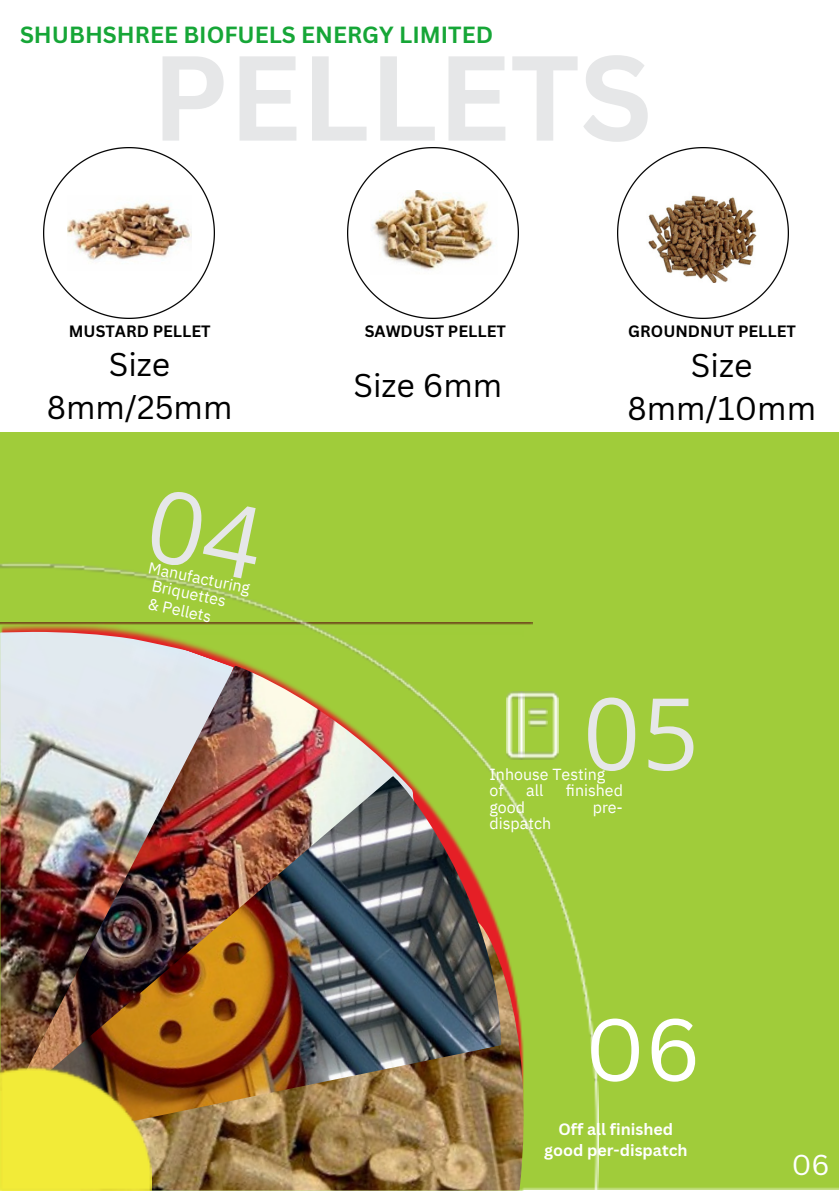
<style>
.page{position:relative;width:839px;height:1191px;background:#fff}
.page>*{position:absolute;margin:0;border:0;box-sizing:border-box;transform-origin:0 0}
.t1{font:700 118px "Canva Sans";color:#e6e7e8}
.t2{font:100px "Open Sans";color:#e6e7e8}
.t3{font:86px "Canva Sans";color:#fff}
.t4{font:32px/43.6px "Canva Sans";color:#000;text-align:center}
.t5{font:28px "Canva Sans";color:#fff}
.t6{font:700 22.8px "Canva Sans";color:#16a637}
.t7{font:16px/16.4px "IBM Plex Sans";color:#fff}
.t8{font:700 16px "Canva Sans";color:#000}
.t9{font:700 16px "Canva Sans";color:#fff}
</style>
<div class="page">
<div style="left:0;top:432px;width:838px;height:758px;background:#a0cc3a"></div>
<img style="left:0;top:562px;width:599px;height:629px">
<img style="left:506px;top:692px;width:52px;height:67px">
<img style="left:44px;top:147px;width:171px;height:171px">
<img style="left:347px;top:147px;width:171px;height:171px">
<img style="left:617px;top:147px;width:171px;height:171px">
<img style="left:67px;top:196px;width:124px;height:75px">
<img style="left:370px;top:191px;width:128px;height:84px">
<img style="left:645px;top:183px;width:116px;height:99px">
<div style="left:146px;top:487px;width:120px;height:94px;background:#a0cc3a"></div>
<h5 class="t6" style="left:20px;top:19px;width:474px">SHUBHSHREE BIOFUELS ENERGY LIMITED</h5>
<p class="t1" style="left:152px;top:15px;width:502px">PELLETS</p>
<p class="t8" style="left:69px;top:320px;width:143px">MUSTARD PELLET</p>
<p class="t8" style="left:365px;top:320px;width:143px">SAWDUST PELLET</p>
<p class="t8" style="left:628px;top:320px;width:169px">GROUNDNUT PELLET</p>
<p class="t4" style="left:47px;top:341px;width:187px">Size<br>8mm/25mm</p>
<p class="t4" style="left:627px;top:342px;width:190px">Size<br>8mm/10mm</p>
<p class="t4" style="left:353px;top:363px;width:150px">Size 6mm</p>
<p class="t7" style="left:150px;top:559px;width:105px;rotate:12deg">Manufacturing</p>
<p class="t7" style="left:154px;top:577px;width:77px;rotate:12deg">Briquettes</p>
<h5 class="t7" style="left:150px;top:595px;width:66px;rotate:12deg">&amp; Pellets</h5>
<p class="t2" style="left:583px;top:663px;width:117px">05</p>
<p class="t7" style="left:489px;top:765px;width:117px">Inhouse Testing</p>
<p class="t7" style="left:489px;top:782px;width:16px">of</p>
<p class="t7" style="left:526px;top:782px;width:19px">all</p>
<p class="t7" style="left:566px;top:782px;width:59px">finished</p>
<p class="t7" style="left:489px;top:798px;width:63px">good dispatch</p>
<p class="t7" style="left:592px;top:798px;width:32px">pre-</p>
<p class="t3" style="left:585px;top:989px;width:117px">06</p>
<p class="t9" style="left:558px;top:1118px;width:116px">Off all finished</p>
<p class="t9" style="left:544px;top:1139px;width:145px">good per-dispatch</p>
<p class="t5" style="left:792px;top:1145px;width:39px">06</p>
</div>
